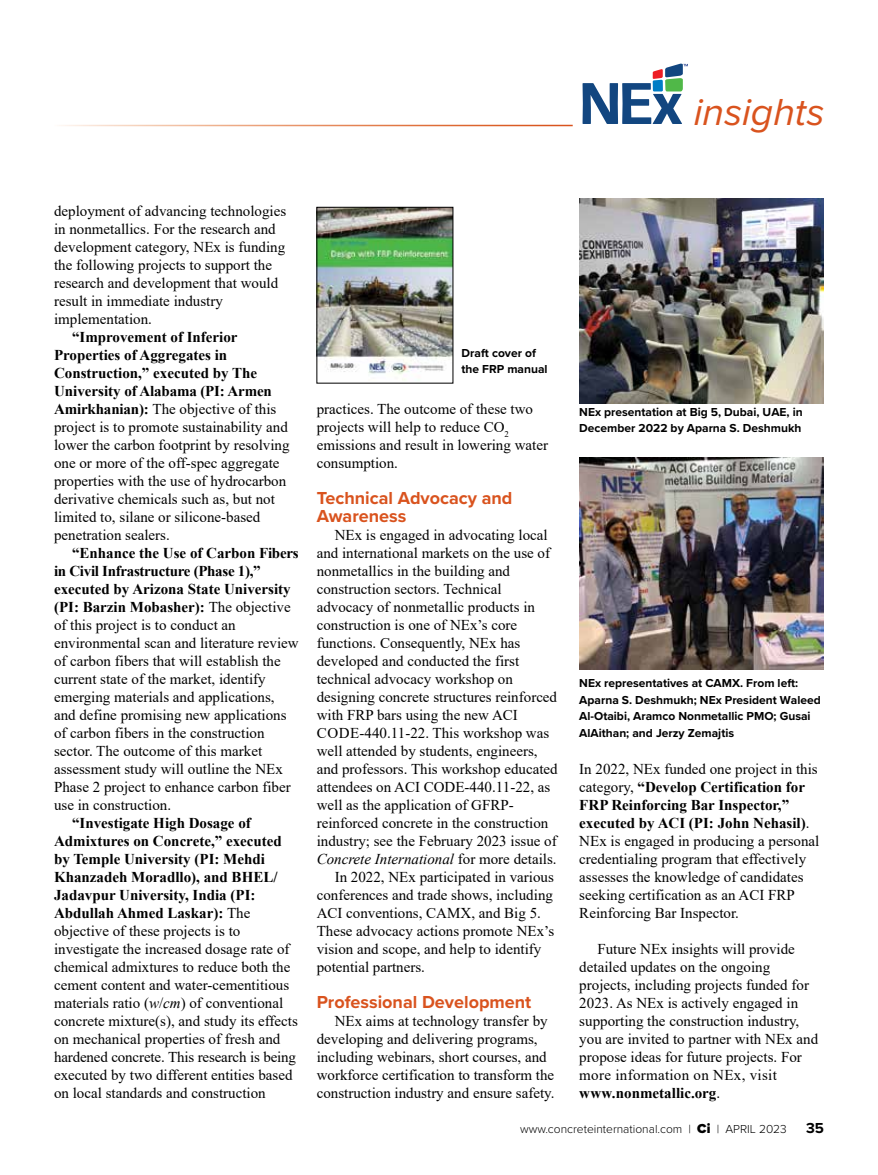
<style>
.page{position:relative;width:878px;height:1175px;background:#fff}
.page>*{position:absolute;margin:0;border:0;box-sizing:border-box;transform-origin:0 0}
.t1{font:italic 39px "Proxima Nova";color:#d9531e}
.t2{font:700 18px/18px "Proxima Nova";color:#d9531e}
.t3{font:15px/18px "Times New Roman";color:#000}
.t4{font:italic 15px "Times New Roman";color:#000}
.t5{font:700 15px "Proxima Nova";color:#000}
.t6{font:700 12px/16.5px "Proxima Nova";color:#000}
.t7{font:300 12px "Proxima Nova";color:#000}
.s1{font-weight:700}
.s2{font-style:italic}
.s3{font-style:normal}
.s4{font-weight:900;font-size:13.5px}
</style>
<div class="page">
<svg style="left:582px;top:64px;width:106px;height:60px"></svg>
<img style="left:579px;top:457px;width:245px;height:212px">
<img style="left:318px;top:209px;width:133px;height:172px">
<div style="left:316px;top:207px;width:137px;height:176px;border:1px solid #000"></div>
<img style="left:579px;top:198px;width:245px;height:206px">
<h1 class="t1" style="left:693px;top:83px;width:132px">insights</h1>
<p class="t3" style="left:54px;top:201px;width:234px">deployment of advancing technologies in nonmetallics. For the research and development category, NEx is funding the following projects to support the research and development that would result in immediate industry implementation.</p>
<p class="t3" style="left:54px;top:327px;width:237px;text-indent:18px"><span class="s1">“Improvement of Inferior Properties of Aggregates in Construction,” executed by The University of Alabama (PI: Armen Amirkhanian):</span> The objective of this project is to promote sustainability and lower the carbon footprint by resolving one or more of the off-spec aggregate properties with the use of hydrocarbon derivative chemicals such as, but not limited to, silane or silicone-based penetration sealers.</p>
<p class="t3" style="left:54px;top:543px;width:246px;text-indent:18px"><span class="s1">“Enhance the Use of Carbon Fibers in Civil Infrastructure (Phase 1),” executed by Arizona State University (PI: Barzin Mobasher):</span> The objective of this project is to conduct an environmental scan and literature review of carbon fibers that will establish the current state of the market, identify emerging materials and applications, and define promising new applications of carbon fibers in the construction sector. The outcome of this market assessment study will outline the NEx Phase 2 project to enhance carbon fiber use in construction.</p>
<p class="t3" style="left:54px;top:813px;width:245px;text-indent:18px"><span class="s1">“Investigate High Dosage of Admixtures on Concrete,” executed by Temple University (PI: Mehdi Khanzadeh Moradllo), and BHEL/ Jadavpur University, India (PI:<br>Abdullah Ahmed Laskar):</span> The objective of these projects is to investigate the increased dosage rate of chemical admixtures to reduce both the cement content and water-cementitious materials ratio (<span class="s2">w</span>/<span class="s2">cm</span>) of conventional concrete mixture(s), and study its effects on mechanical properties of fresh and hardened concrete. This research is being executed by two different entities based on local standards and construction</p>
<p class="t6" style="left:461px;top:344px;width:88px">Draft cover of the FRP manual</p>
<p class="t3" style="left:316px;top:399px;width:233px">practices. The outcome of these two projects will help to reduce CO<sub>2 </sub>emissions and result in lowering water consumption.</p>
<p class="t2" style="left:316px;top:489px;width:197px">Technical Advocacy and<br>Awareness</p>
<p class="t3" style="left:335px;top:525px;width:214px">NEx is engaged in advocating local</p>
<p class="t3" style="left:317px;top:543px;width:235px">and international markets on the use of</p>
<p class="t3" style="left:317px;top:561px;width:195px">nonmetallics in the building and</p>
<p class="t3" style="left:317px;top:579px;width:186px">construction sectors. Technical</p>
<p class="t3" style="left:317px;top:597px;width:220px">advocacy of nonmetallic products in</p>
<p class="t3" style="left:317px;top:615px;width:202px">construction is one of NEx’s core</p>
<p class="t3" style="left:317px;top:633px;width:205px">functions. Consequently, NEx has</p>
<p class="t3" style="left:317px;top:651px;width:204px">developed and conducted the first</p>
<p class="t3" style="left:317px;top:669px;width:198px">technical advocacy workshop on</p>
<p class="t3" style="left:317px;top:687px;width:242px">designing concrete structures reinforced</p>
<p class="t3" style="left:317px;top:705px;width:203px">with FRP bars using the new ACI</p>
<p class="t3" style="left:317px;top:723px;width:234px">CODE-440.11-22. This workshop was</p>
<p class="t3" style="left:317px;top:741px;width:222px">well attended by students, engineers,</p>
<p class="t3" style="left:317px;top:759px;width:242px">and professors. This workshop educated</p>
<p class="t3" style="left:317px;top:777px;width:235px">attendees on ACI CODE-440.11-22, as</p>
<p class="t3" style="left:317px;top:795px;width:199px">well as the application of GFRP-</p>
<p class="t3" style="left:317px;top:813px;width:233px">reinforced concrete in the construction</p>
<p class="t3" style="left:317px;top:831px;width:241px">industry; see the February 2023 issue of</p>
<p class="t4" style="left:317px;top:849px;width:241px">Concrete International <span class="s3">for more details.</span></p>
<p class="t3" style="left:335px;top:867px;width:221px">In 2022, NEx participated in various</p>
<p class="t3" style="left:317px;top:885px;width:238px">conferences and trade shows, including</p>
<p class="t3" style="left:317px;top:903px;width:226px">ACI conventions, CAMX, and Big 5.</p>
<p class="t3" style="left:317px;top:921px;width:239px">These advocacy actions promote NEx’s</p>
<p class="t3" style="left:317px;top:939px;width:226px">vision and scope, and help to identify</p>
<p class="t3" style="left:317px;top:957px;width:110px">potential partners.</p>
<p class="t2" style="left:316px;top:993px;width:216px">Professional Development</p>
<p class="t3" style="left:317px;top:1011px;width:239px;text-indent:18px">NEx aims at technology transfer by developing and delivering programs, including webinars, short courses, and workforce certification to transform the construction industry and ensure safety.</p>
<p class="t6" style="left:579px;top:403px;width:225px">NEx presentation at Big 5, Dubai, UAE, in<br>December 2022 by Aparna S. Deshmukh</p>
<p class="t6" style="left:579px;top:674px;width:243px">NEx representatives at CAMX. From left:<br>Aparna S. Deshmukh; NEx President Waleed Al-Otaibi, Aramco Nonmetallic PMO; Gusai AlAithan; and Jerzy Zemajtis</p>
<p class="t3" style="left:579px;top:760px;width:241px">In 2022, NEx funded one project in this category, <span class="s1">“Develop Certification for FRP Reinforcing Bar Inspector,” executed by ACI (PI: John Nehasil)</span>.<br>NEx is engaged in producing a personal credentialing program that effectively assesses the knowledge of candidates seeking certification as an ACI FRP Reinforcing Bar Inspector.</p>
<p class="t3" style="left:579px;top:940px;width:240px;text-indent:18px">Future NEx insights will provide detailed updates on the ongoing projects, including projects funded for 2023. As NEx is actively engaged in supporting the construction industry, you are invited to partner with NEx and propose ideas for future projects. For more information on NEx, visit <span class="s1">www.nonmetallic.org</span>.</p>
<p class="t7" style="left:520px;top:1119px;width:268px">www.concreteinternational.com | <span class="s4">Ci</span> | APRIL 2023</p>
<p class="t5" style="left:806px;top:1116px;width:19px">35</p>
</div>
